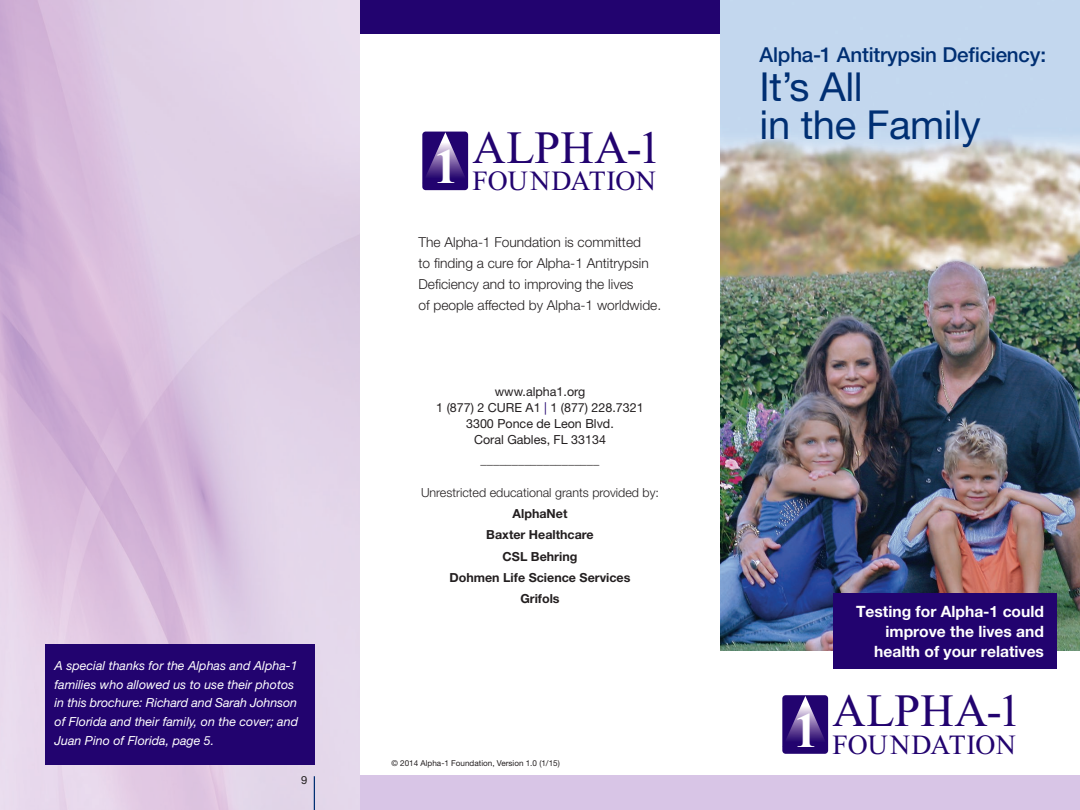
<style>
.page{position:relative;width:1080px;height:810px;background:#fff}
.page>*{position:absolute;margin:0;border:0;box-sizing:border-box;transform-origin:0 0}
.t1{font:46.25px "Times New Roman";letter-spacing:.005em;color:#22036f}
.t2{font:40px/38.8px "Helvetica Neue LT Std";letter-spacing:-.01em;color:#002f73}
.t3{font:27.75px "Times New Roman";color:#22036f}
.t4{font:500 20.62px "Helvetica Neue LT Std";letter-spacing:-.01em;color:#002f73}
.t5{font:700 15.62px/20px "Helvetica Neue";color:#fff;text-align:right}
.t6{font:300 13.75px/21.2px "Helvetica Neue LT Std";color:#231f20}
.t7{font:italic 12.5px/18.8px "Helvetica Neue";color:#fff}
.t8{font:12.5px/16.2px "Helvetica Neue LT Std";color:#231f20;text-align:center}
.t9{font:700 12.5px/21.2px "Helvetica Neue LT Std";color:#231f20;text-align:center}
.t10{font:300 12.5px "Helvetica Neue LT Std";color:#231f20}
.t11{font:11.25px "Helvetica Neue LT Std";color:#231f20}
.t12{font:8.12px "Helvetica Neue LT Std";color:#231f20}
.s1{font-weight:700;font-size:49.62px;color:#fff}
.s2{color:#22036f}
</style>
<div class="page">
<img style="left:720px;top:0;width:360px;height:651px">
<div style="left:360px;top:0;width:360px;height:33px;background:#22036f"></div>
<div style="left:782px;top:695px;width:46px;height:59px;background:#22036f;border-radius:3px"></div>
<svg style="left:783px;top:696px;width:45px;height:44px"></svg>
<div style="left:360px;top:776px;width:720px;height:34px;background:#d8c5e6"></div>
<div style="left:422px;top:132px;width:46px;height:58px;background:#22036f;border-radius:3px"></div>
<svg style="left:423px;top:132px;width:45px;height:45px"></svg>
<div style="left:833px;top:593px;width:224px;height:75px;background:#22036f"></div>
<div style="left:45px;top:644px;width:270px;height:121px;background:#22036f"></div>
<hr style="left:314px;top:776px;width:1px;height:34px;background:#002f73">
<p class="t7" style="left:55px;top:656px;width:245px">A special thanks for the Alphas and Alpha-1 families who allowed us to use their photos in this brochure: Richard and Sarah Johnson of Florida and their family, on the cover; and Juan Pino of Florida, page 5.</p>
<p class="t11" style="left:301px;top:774px;width:8px">9</p>
<h1 class="t1" style="left:434px;top:120px;width:228px"><span class="s1">1</span> ALPHA-1</h1>
<h3 class="t3" style="left:472px;top:165px;width:185px">FOUNDATION</h3>
<p class="t6" style="left:418px;top:231px;width:244px">The Alpha-1 Foundation is committed<br>to finding a cure for Alpha-1 Antitrypsin Deficiency and to improving the lives<br>of people affected by Alpha-1 worldwide.</p>
<p class="t8" style="left:436px;top:383px;width:209px">www.alpha1.org<br>1 (877) 2 CURE A1 <span class="s2">|</span> 1 (877) 228.7321<br>3300 Ponce de Leon Blvd.<br>Coral Gables, FL 33134</p>
<p class="t10" style="left:481px;top:452px;width:120px">___________________</p>
<p class="t10" style="left:421px;top:485px;width:240px">Unrestricted educational grants provided by:</p>
<p class="t9" style="left:450px;top:503px;width:183px">AlphaNet<br>Baxter Healthcare<br>CSL Behring<br>Dohmen Life Science Services<br>Grifols</p>
<p class="t12" style="left:392px;top:758px;width:170px">© 2014 Alpha-1 Foundation, Version 1.0 (1/15)</p>
<h3 class="t4" style="left:760px;top:42px;width:288px">Alpha-1 Antitrypsin Deficiency:</h3>
<h2 class="t2" style="left:760px;top:66px;width:223px">It’s All<br>in the Family</h2>
<p class="t5" style="left:856px;top:601px;width:190px">Testing for Alpha-1 could improve the lives and health of your relatives</p>
<h1 class="t1" style="left:794px;top:684px;width:228px"><span class="s1">1</span> ALPHA-1</h1>
<h3 class="t3" style="left:832px;top:728px;width:185px">FOUNDATION</h3>
</div>
